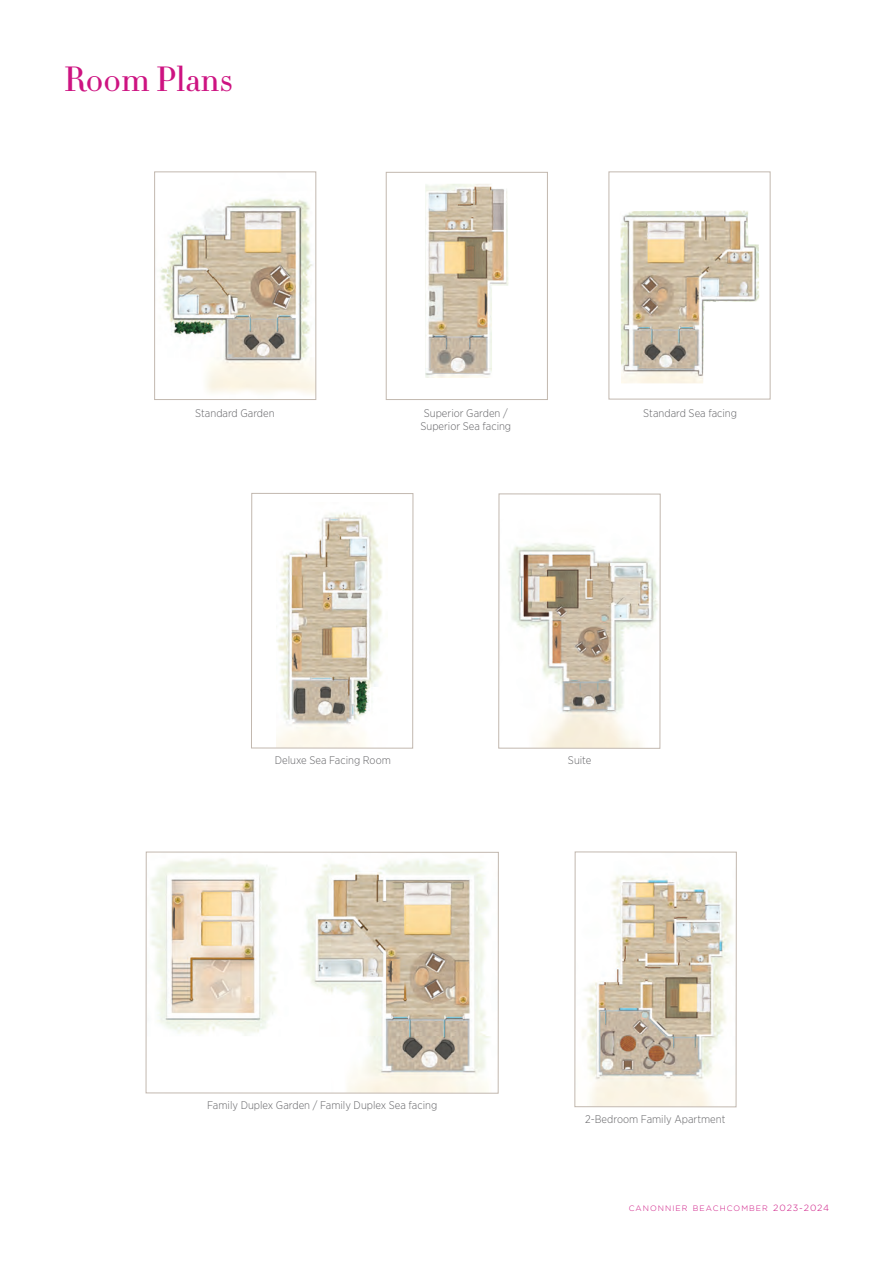
<style>
.page{position:relative;width:893px;height:1263px;background:#fff}
.page>*{position:absolute;margin:0;border:0;box-sizing:border-box;transform-origin:0 0}
.t1{font:300 34.5px "HTF Didot L06";color:#cd1381}
.t2{font:300 11.1px "Gotham Narrow";color:#636366}
.t3{font:300 7.8px "Gotham";letter-spacing:.135em;color:#cd1381}
.s1{font-size:9px}
</style>
<div class="page">
<img style="left:582px;top:875px;width:151px;height:230px">
<div style="left:575px;top:852px;width:161px;height:255px;border:1px solid #c2b8af"></div>
<img style="left:160px;top:198px;width:154px;height:196px">
<div style="left:154px;top:172px;width:162px;height:228px;border:1px solid #c2b8af"></div>
<img style="left:277px;top:512px;width:106px;height:234px">
<div style="left:251px;top:493px;width:162px;height:255px;border:1px solid #c2b8af"></div>
<img style="left:151px;top:858px;width:339px;height:233px">
<div style="left:146px;top:852px;width:353px;height:241px;border:1px solid #c2b8af"></div>
<img style="left:508px;top:543px;width:150px;height:203px">
<div style="left:498px;top:494px;width:162px;height:254px;border:1px solid #c2b8af"></div>
<div style="left:609px;top:172px;width:161px;height:227px;border:1px solid #c2b8af"></div>
<img style="left:620px;top:211px;width:139px;height:172px">
<div style="left:386px;top:172px;width:162px;height:228px;border:1px solid #c2b8af"></div>
<img style="left:425px;top:184px;width:83px;height:194px">
<p class="t1" style="left:64px;top:66px;width:170px">Room Plans</p>
<p class="t2" style="left:424px;top:409px;width:86px">Superior Garden /</p>
<p class="t2" style="left:420px;top:422px;width:92px">Superior Sea facing</p>
<p class="t2" style="left:195px;top:409px;width:81px">Standard Garden</p>
<p class="t2" style="left:643px;top:409px;width:95px">Standard Sea facing</p>
<p class="t2" style="left:275px;top:756px;width:117px">Deluxe Sea Facing Room</p>
<p class="t2" style="left:568px;top:756px;width:25px">Suite</p>
<p class="t2" style="left:207px;top:1101px;width:232px">Family Duplex Garden / Family Duplex Sea facing</p>
<p class="t2" style="left:585px;top:1115px;width:142px">2-Bedroom Family Apartment</p>
<p class="t3" style="left:629px;top:1206px;width:202px">CANONNIER BEACHCOMBER <span class="s1">2023-2024</span></p>
</div>
